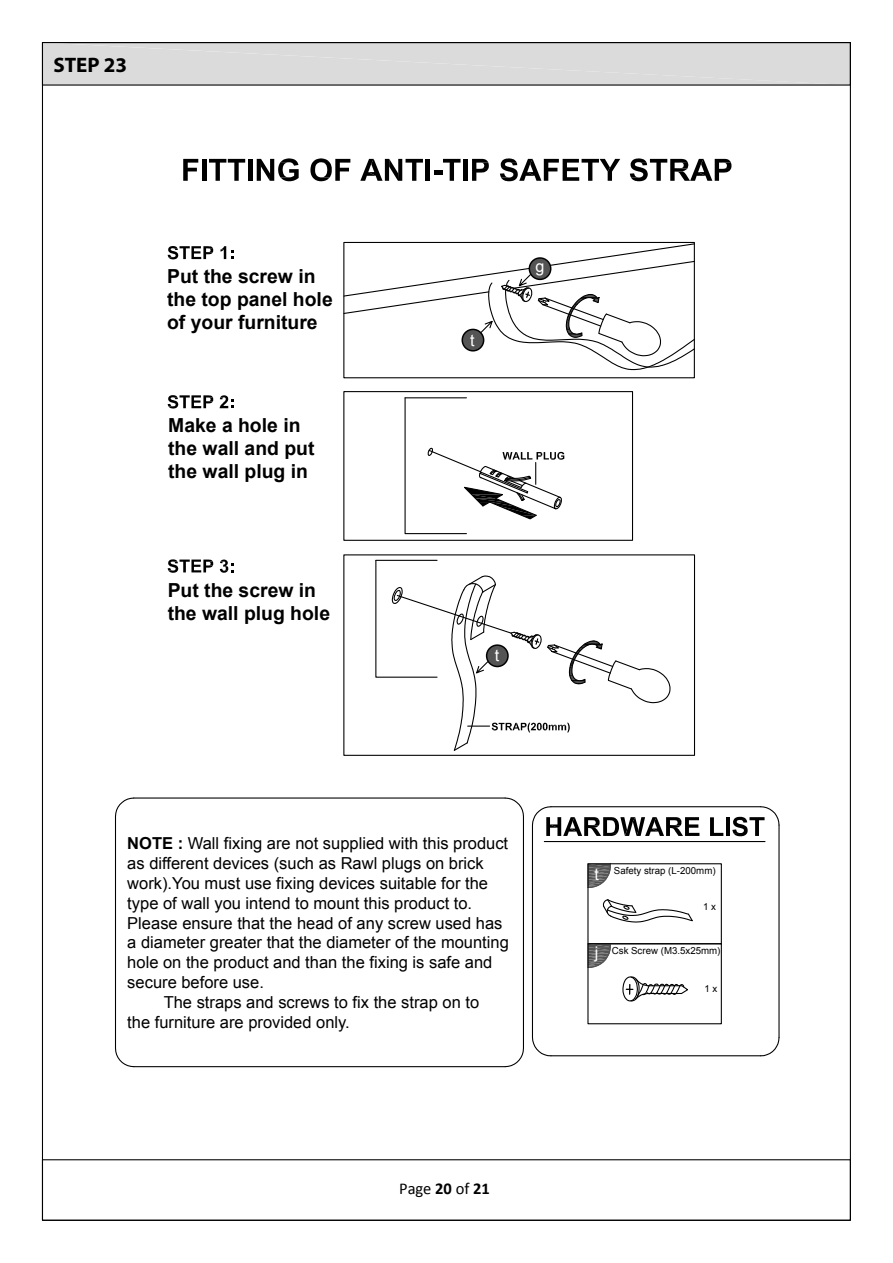
<style>
.page{position:relative;width:893px;height:1263px;background:#fff}
.page>*{position:absolute;margin:0;border:0;box-sizing:border-box;transform-origin:0 0}
.t1{font:700 21px "Myriad Pro";color:#000}
.t2{font:700 19.35px/23.2px "Arial";color:#000}
.t3{font:16.5px "Arial";color:#000}
.t4{font:16.5px "Calibri";color:#000}
.t5{font:16.2px "Arial";color:#fff}
.t6{font:9.75px "Arial";color:#000}
.s1{font-weight:700}
</style>
<div class="page">
<div style="left:42px;top:1159px;width:809px;height:62px;border:1px solid #000"></div>
<div style="left:44px;top:44px;width:805px;height:40px;background:#dbdbdb"></div>
<div style="left:42px;top:42px;width:809px;height:44px;border:1px solid #000"></div>
<svg style="left:589px;top:865px;width:22px;height:23px"></svg>
<div style="left:587px;top:863px;width:135px;height:81px;border:1px solid #000"></div>
<svg style="left:589px;top:945px;width:22px;height:23px"></svg>
<div style="left:587px;top:943px;width:135px;height:81px;border:1px solid #000"></div>
<hr style="left:544px;top:841px;width:221px;height:1px;background:#000">
<svg style="left:710px;top:817px;width:13px;height:19px"></svg>
<hr style="left:726px;top:817px;width:4px;height:19px;background:#000">
<svg style="left:602px;top:899px;width:91px;height:24px"></svg>
<svg style="left:183px;top:159px;width:15px;height:22px"></svg>
<hr style="left:202px;top:159px;width:4px;height:22px;background:#000">
<svg style="left:209px;top:159px;width:36px;height:22px"></svg>
<div style="left:248px;top:159px;width:5px;height:22px;background:#000"></div>
<svg style="left:257px;top:158px;width:42px;height:23px"></svg>
<svg style="left:310px;top:158px;width:40px;height:23px"></svg>
<svg style="left:360px;top:159px;width:63px;height:22px"></svg>
<hr style="left:426px;top:159px;width:4px;height:22px;background:#000">
<svg style="left:434px;top:159px;width:27px;height:22px"></svg>
<div style="left:463px;top:159px;width:5px;height:22px;background:#000"></div>
<svg style="left:472px;top:159px;width:17px;height:22px"></svg>
<svg style="left:500px;top:158px;width:120px;height:23px"></svg>
<svg style="left:630px;top:158px;width:101px;height:23px"></svg>
<svg style="left:168px;top:246px;width:45px;height:13px"></svg>
<svg style="left:221px;top:246px;width:12px;height:13px"></svg>
<svg style="left:168px;top:395px;width:45px;height:13px"></svg>
<svg style="left:220px;top:395px;width:13px;height:13px"></svg>
<svg style="left:168px;top:559px;width:45px;height:14px"></svg>
<svg style="left:220px;top:559px;width:13px;height:14px"></svg>
<svg style="left:404px;top:397px;width:160px;height:138px"></svg>
<hr style="left:551px;top:806px;width:210px;height:1px;background:#000">
<svg style="left:732px;top:806px;width:48px;height:30px"></svg>
<hr style="left:778px;top:825px;width:2px;height:212px;background:#000">
<svg style="left:760px;top:1036px;width:20px;height:21px"></svg>
<hr style="left:551px;top:1055px;width:210px;height:1px;background:#000">
<svg style="left:531px;top:1036px;width:21px;height:21px"></svg>
<hr style="left:532px;top:825px;width:1px;height:212px;background:#000">
<svg style="left:531px;top:806px;width:168px;height:30px"></svg>
<hr style="left:134px;top:797px;width:371px;height:1px;background:#000">
<svg style="left:504px;top:797px;width:20px;height:20px"></svg>
<hr style="left:523px;top:816px;width:1px;height:232px;background:#000">
<svg style="left:504px;top:1047px;width:20px;height:21px"></svg>
<hr style="left:134px;top:1066px;width:371px;height:1px;background:#000">
<svg style="left:115px;top:1048px;width:20px;height:20px"></svg>
<hr style="left:115px;top:816px;width:1px;height:232px;background:#000">
<svg style="left:115px;top:797px;width:20px;height:20px"></svg>
<div style="left:343px;top:242px;width:352px;height:136px;border:1px solid #000"></div>
<div style="left:343px;top:391px;width:290px;height:150px;border:1px solid #000"></div>
<div style="left:343px;top:554px;width:352px;height:202px;border:1px solid #000"></div>
<svg style="left:375px;top:559px;width:296px;height:192px"></svg>
<div style="left:487px;top:645px;width:21px;height:21px;background:#545454;border-radius:50%"></div>
<div style="left:486px;top:644px;width:23px;height:23px;border:2px solid #020202;border-radius:50%"></div>
<svg style="left:343px;top:243px;width:352px;height:128px"></svg>
<div style="left:529px;top:258px;width:22px;height:21px;background:#545454;border-radius:50%"></div>
<div style="left:529px;top:257px;width:22px;height:23px;border:2px solid #020202;border-radius:50%"></div>
<svg style="left:622px;top:976px;width:66px;height:26px"></svg>
<p class="t1" style="left:53px;top:51px;width:75px">STEP 23</p>
<p class="t2" style="left:167px;top:265px;width:167px">Put the screw in the top panel hole of your furniture</p>
<p class="t2" style="left:168px;top:414px;width:148px">Make a hole in the wall and put the wall plug in</p>
<p class="t2" style="left:168px;top:579px;width:164px">Put the screw in the wall plug hole</p>
<p class="t5" style="left:470px;top:329px;width:6px">t</p>
<p class="t5" style="left:536px;top:255px;width:10px">g</p>
<p class="t5" style="left:495px;top:645px;width:6px">t</p>
<p class="t3" style="left:127px;top:833px;width:382px"><span class="s1">NOTE :</span> Wall fixing are not supplied with this product</p>
<p class="t3" style="left:127px;top:853px;width:358px">as different devices (such as Rawl plugs on brick</p>
<p class="t3" style="left:127px;top:872px;width:362px">work).You must use fixing devices suitable for the</p>
<p class="t3" style="left:127px;top:892px;width:346px">type of wall you intend to mount this product to.</p>
<p class="t3" style="left:127px;top:912px;width:377px">Please ensure that the head of any screw used has</p>
<p class="t3" style="left:127px;top:932px;width:383px">a diameter greater that the diameter of the mounting</p>
<p class="t3" style="left:127px;top:952px;width:367px">hole on the product and than the fixing is safe and</p>
<p class="t3" style="left:127px;top:971px;width:138px">secure before use.</p>
<p class="t3" style="left:164px;top:991px;width:317px">The straps and screws to fix the strap on to</p>
<p class="t3" style="left:127px;top:1011px;width:224px">the furniture are provided only.</p>
<p class="t4" style="left:399px;top:1178px;width:92px">Page <span class="s1">20</span> of <span class="s1">21</span></p>
<p class="t5" style="left:595px;top:864px;width:6px">t</p>
<p class="t5" style="left:595px;top:941px;width:5px">j</p>
<p class="t6" style="left:614px;top:864px;width:103px">Safety strap (L-200mm)</p>
<p class="t6" style="left:703px;top:900px;width:14px">1 x</p>
<p class="t6" style="left:612px;top:945px;width:110px">Csk Screw (M3.5x25mm)</p>
<p class="t6" style="left:704px;top:982px;width:14px">1 x</p>
</div>
